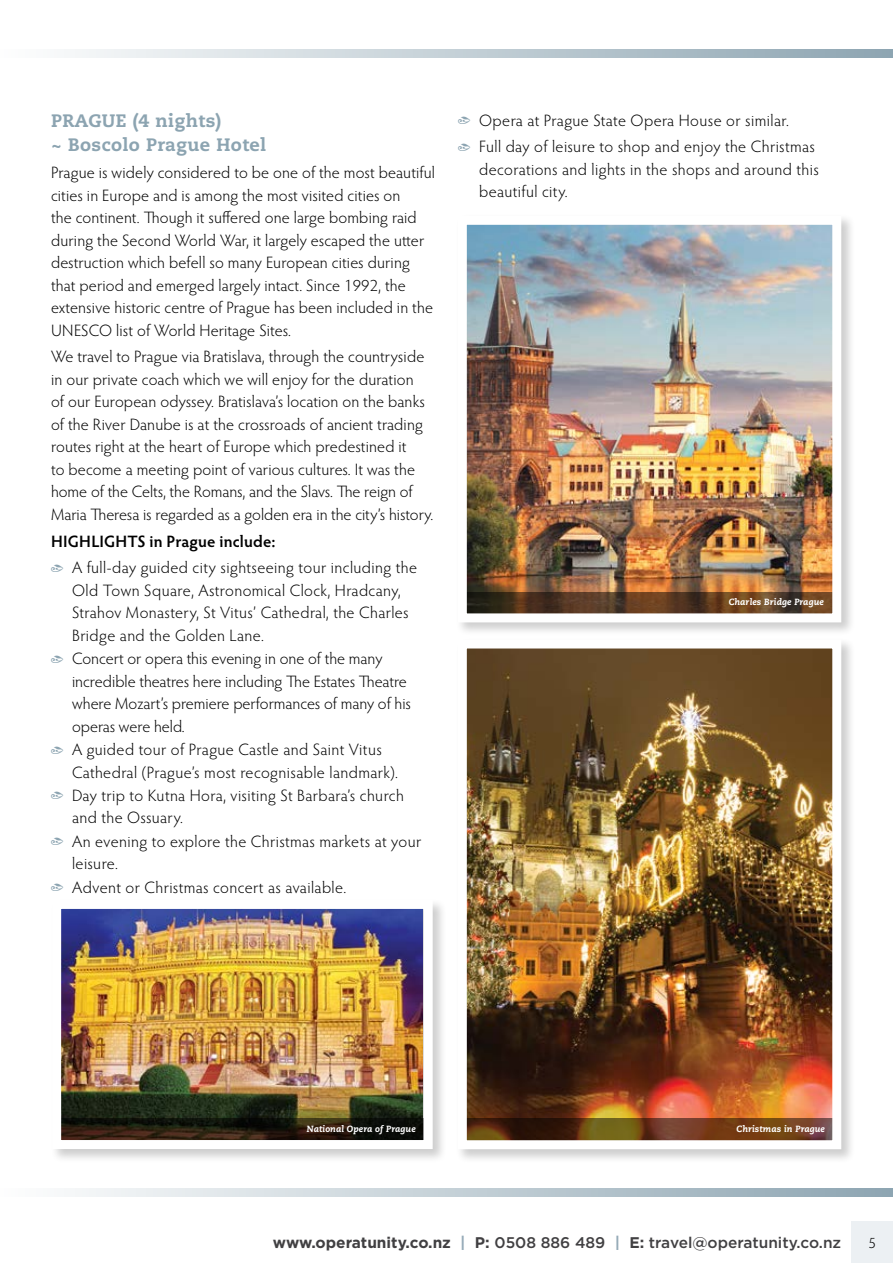
<style>
.page{position:relative;width:893px;height:1263px;background:#fff}
.page>*{position:absolute;margin:0;border:0;box-sizing:border-box;transform-origin:0 0}
.t1{font:800 18px/24px "Caecilia LT Std";letter-spacing:.025em;color:#8ca4b1}
.t2{font:300 16.5px/22.5px "Hypatia Sans Pro";letter-spacing:.01em;color:#000}
.t3{font:600 16.5px "Hypatia Sans Pro";letter-spacing:.01em;color:#000}
.t4{font:500 15.45px "Gotham";color:#414042}
.t5{font:300 15px "Hypatia Sans Pro";color:#000}
.t6{font:italic 800 9px "Caecilia LT Std";letter-spacing:.01em;color:#fff}
.s1{color:#8ca4b1}
.s2{font-weight:700}
.s3{font-weight:700;color:#96abb8}
</style>
<div class="page">
<div style="left:851px;top:1221px;width:42px;height:42px;background:#ecf0f3"></div>
<div style="left:50px;top:898px;width:397px;height:265px;background:#000;opacity:.2"></div>
<img style="left:50px;top:898px;width:387px;height:255px">
<div style="left:456px;top:637px;width:399px;height:526px;background:#000;opacity:.2"></div>
<img style="left:456px;top:637px;width:390px;height:517px">
<div style="left:456px;top:214px;width:399px;height:422px;background:#000;opacity:.2"></div>
<img style="left:456px;top:214px;width:390px;height:413px">
<svg style="left:75px;top:1188px;width:818px;height:8px;background:#c0cdd4"></svg>
<svg style="left:75px;top:49px;width:818px;height:8px;background:#c0cdd4"></svg>
<p class="t1" style="left:51px;top:109px;width:216px">PRAGUE (4 nights)<br>~ Boscolo Prague Hotel</p>
<p class="t2" style="left:51px;top:161px;width:386px">Prague is widely considered to be one of the most beautiful cities in Europe and is among the most visited cities on<br>the continent. Though it suffered one large bombing raid during the Second World War, it largely escaped the utter destruction which befell so many European cities during that period and emerged largely intact. Since 1992, the extensive historic centre of Prague has been included in the UNESCO list of World Heritage Sites.</p>
<p class="t2" style="left:51px;top:345px;width:384px">We travel to Prague via Bratislava, through the countryside in our private coach which we will enjoy for the duration<br>of our European odyssey. Bratislava’s location on the banks of the River Danube is at the crossroads of ancient trading routes right at the heart of Europe which predestined it<br>to become a meeting point of various cultures. It was the home of the Celts, the Romans, and the Slavs. The reign of Maria Theresa is regarded as a golden era in the city’s history.</p>
<p class="t3" style="left:51px;top:529px;width:226px">HIGHLIGHTS in Prague include:</p>
<p class="t2" style="left:72px;top:556px;width:347px;text-indent:-21px"><span class="s1">•</span> A full-day guided city sightseeing tour including the Old Town Square, Astronomical Clock, Hradcany, Strahov Monastery, St Vitus’ Cathedral, the Charles Bridge and the Golden Lane.</p>
<p class="t2" style="left:72px;top:647px;width:341px;text-indent:-21px"><span class="s1">•</span> Concert or opera this evening in one of the many incredible theatres here including The Estates Theatre where Mozart’s premiere performances of many of his operas were held.</p>
<p class="t2" style="left:72px;top:738px;width:328px;text-indent:-21px"><span class="s1">•</span> A guided tour of Prague Castle and Saint Vitus<br>Cathedral (Prague’s most recognisable landmark).</p>
<p class="t2" style="left:72px;top:784px;width:333px;text-indent:-21px"><span class="s1">•</span> Day trip to Kutna Hora, visiting St Barbara’s church and the Ossuary.</p>
<p class="t2" style="left:72px;top:829px;width:351px;text-indent:-21px"><span class="s1">•</span> An evening to explore the Christmas markets at your leisure.</p>
<p class="t2" style="left:51px;top:875px;width:297px"><span class="s1">•</span> Advent or Christmas concert as available.</p>
<p class="t2" style="left:458px;top:108px;width:332px"><span class="s1">•</span> Opera at Prague State Opera House or similar.</p>
<p class="t2" style="left:479px;top:135px;width:341px;text-indent:-21px"><span class="s1">•</span> Full day of leisure to shop and enjoy the Christmas decorations and lights in the shops and around this beautiful city.</p>
<p class="t6" style="left:729px;top:597px;width:97px">Charles Bridge Prague</p>
<p class="t6" style="left:307px;top:1123px;width:110px">National Opera of Prague</p>
<p class="t6" style="left:737px;top:1124px;width:90px">Christmas in Prague</p>
<p class="t4" style="left:273px;top:1233px;width:570px"><span class="s2">www.operatunity.co.nz</span> <span class="s3">|</span> <span class="s2">P:</span> 0508 886 489 <span class="s3">|</span> <span class="s2">E:</span> travel@operatunity.co.nz</p>
<p class="t5" style="left:869px;top:1233px;width:9px">5</p>
</div>
